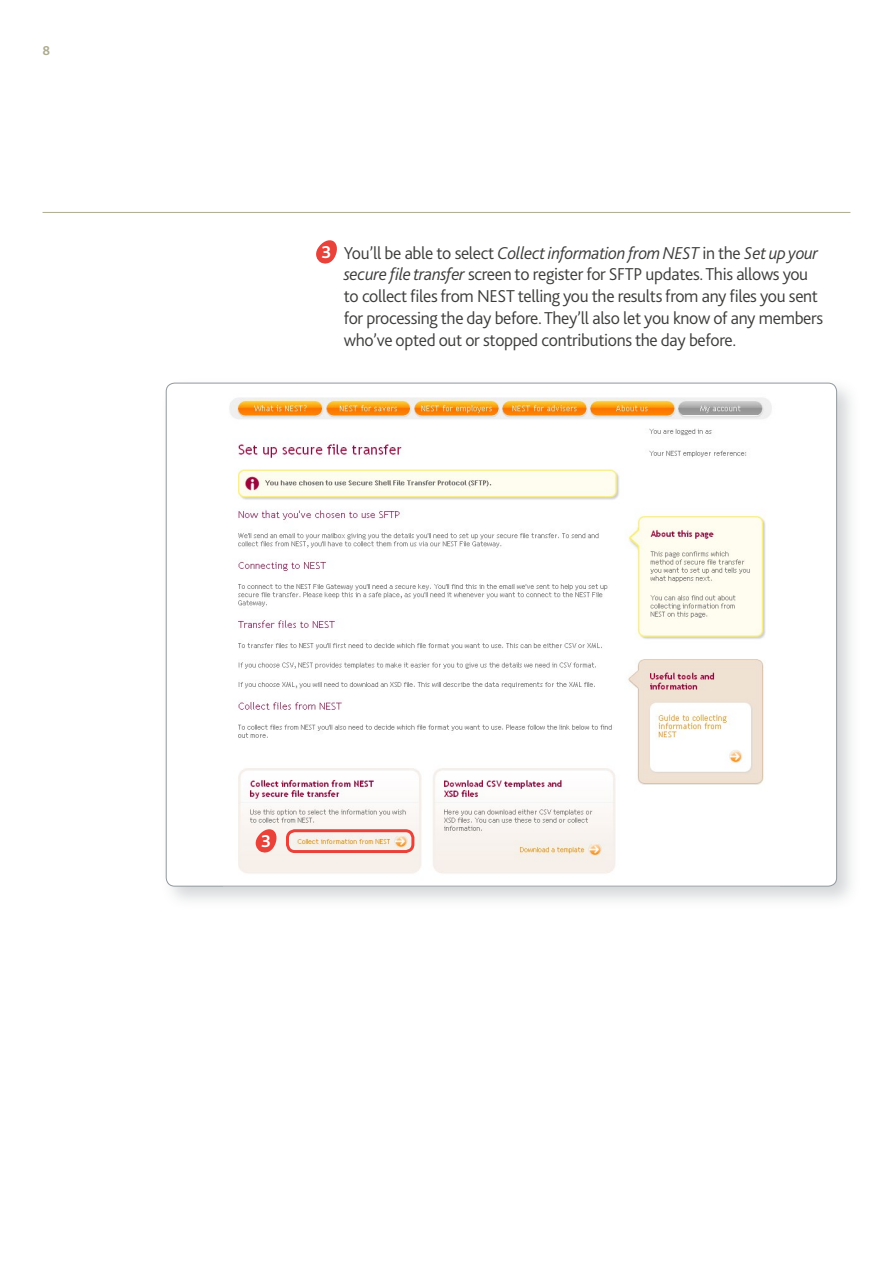
<style>
.page{position:relative;width:893px;height:1263px;background:#fff}
.page>*{position:absolute;margin:0;border:0;box-sizing:border-box;transform-origin:0 0}
.t1{font:300 18px/21.8px "Bliss 2";letter-spacing:-.02em;color:#3c3c3b}
.t2{font:700 18px "Bliss 2";color:#fff}
.t3{font:700 13.5px "Bliss 2";color:#acac92}
.s1{font-style:italic}
</style>
<div class="page">
<hr style="left:43px;top:212px;width:807px;height:1px;background:#acac92">
<div style="left:161px;top:378px;width:699px;height:532px;background:#91989c;opacity:.39"></div>
<div style="left:166px;top:383px;width:671px;height:503px;background:#fff;border-radius:9px"></div>
<img style="left:229px;top:397px;width:543px;height:477px">
<div style="left:286px;top:829px;width:128px;height:24px;border:3px solid #e8423b;border-radius:8px"></div>
<svg style="left:316px;top:240px;width:21px;height:24px"></svg>
<svg style="left:254px;top:827px;width:24px;height:27px"></svg>
<p class="t3" style="left:43px;top:42px;width:9px">8</p>
<p class="t2" style="left:321px;top:241px;width:12px">3</p>
<p class="t1" style="left:344px;top:241px;width:481px">You’ll be able to select <span class="s1">Collect information from NEST</span> in the <span class="s1">Set up your secure file transfer</span> screen to register for SFTP updates. This allows you to collect files from NEST telling you the results from any files you sent for processing the day before. They’ll also let you know of any members who’ve opted out or stopped contributions the day before.</p>
<p class="t2" style="left:261px;top:830px;width:12px">3</p>
</div>
